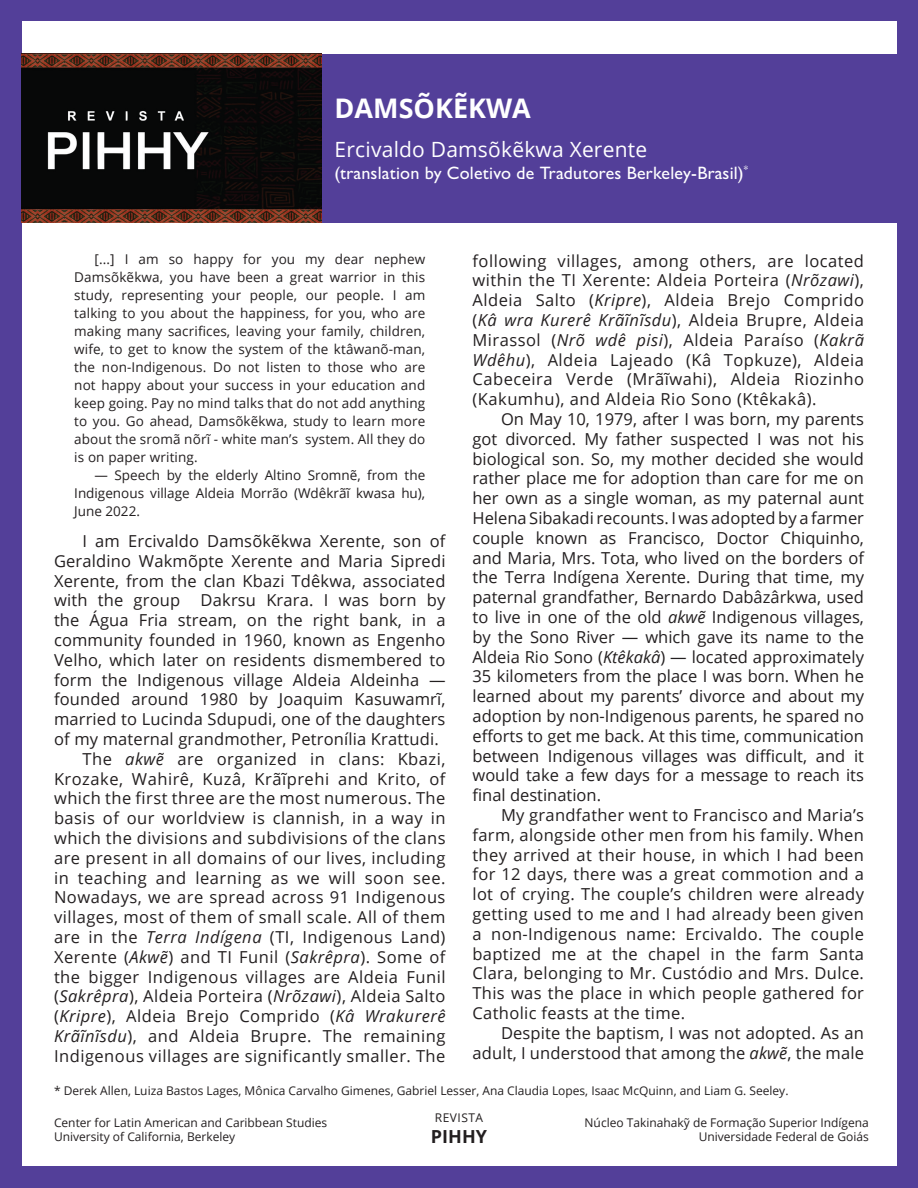
<style>
.page{position:relative;width:918px;height:1188px;background:#fff}
.page>*{position:absolute;margin:0;border:0;box-sizing:border-box;transform-origin:0 0}
.t1{font:700 27px "Open Sans";color:#fff}
.t2{font:21px "Open Sans";letter-spacing:.01em;color:#fff}
.t3{font:500 18px "Gill Sans Nova";letter-spacing:.01em;color:#fff}
.t4{font:700 18px "Open Sans";color:#231f20}
.t5{font:16.5px/19.8px "Open Sans";letter-spacing:.01em;color:#231f20;text-align:justify}
.t6{font:13.5px/18px "Open Sans";letter-spacing:.005em;color:#231f20;text-align:justify}
.Footnote{font:12px/14.4px "Open Sans";color:#231f20}
.Footnote-2{font:12px "Open Sans";letter-spacing:.04em;color:#231f20}
.s1{font-style:italic}
</style>
<div class="page">
<div style="left:0;top:0;width:918px;height:1188px;background:linear-gradient(to right,#523e99,#54409a)"></div>
<div style="left:22px;top:22px;width:874px;height:1144px;background:#fff"></div>
<div style="left:22px;top:54px;width:874px;height:168px;background:#533f99"></div>
<img style="left:22px;top:54px;width:299px;height:168px">
<h1 class="t1" style="left:335px;top:89px;width:198px">DAMSÕKẼKWA</h1>
<h2 class="t2" style="left:335px;top:135px;width:314px">Ercivaldo Damsõkẽkwa Xerente</h2>
<p class="t3" style="left:335px;top:162px;width:415px">(translation by Coletivo de Tradutores Berkeley-Brasil)<sup>*</sup></p>
<p class="t6" style="left:74px;top:250px;width:353px;text-indent:20px">[...] I am so happy for you my dear nephew Damsõkẽkwa, you have been a great warrior in this study, representing your people, our people. I am talking to you about the happiness, for you, who are making many sacrifices, leaving your family, children, wife, to get to know the system of the ktâwanõ-man, the non-Indigenous. Do not listen to those who are not happy about your success in your education and keep going. Pay no mind talks that do not add anything to you. Go ahead, Damsõkẽkwa, study to learn more about the sromã nõrĩ - white man’s system. All they do is on paper writing.</p>
<p class="t6" style="left:74px;top:466px;width:353px;text-indent:20px">— Speech by the elderly Altino Sromnẽ, from the Indigenous village Aldeia Morrão (Wdêkrãĩ kwasa hu), June 2022.</p>
<p class="t5" style="left:54px;top:531px;width:393px;text-indent:28px">I am Ercivaldo Damsõkẽkwa Xerente, son of Geraldino Wakmõpte Xerente and Maria Sipredi Xerente, from the clan Kbazi Tdêkwa, associated with the group Dakrsu Krara. I was born by the Água Fria stream, on the right bank, in a community founded in 1960, known as Engenho Velho, which later on residents dismembered to form the Indigenous village Aldeia Aldeinha — founded around 1980 by Joaquim Kasuwamrĩ, married to Lucinda Sdupudi, one of the daughters of my maternal grandmother, Petronília Krattudi.</p>
<p class="t5" style="left:54px;top:748px;width:393px;text-indent:28px">The <span class="s1">akwẽ</span> are organized in clans: Kbazi, Krozake, Wahirê, Kuzâ, Krãĩprehi and Krito, of which the first three are the most numerous. The basis of our worldview is clannish, in a way in which the divisions and subdivisions of the clans are present in all domains of our lives, including in teaching and learning as we will soon see.<br>Nowadays, we are spread across 91 Indigenous villages, most of them of small scale. All of them are in the <span class="s1">Terra Indígena</span> (TI, Indigenous Land)<br>Xerente (<span class="s1">Akwẽ</span>) and TI Funil (<span class="s1">Sakrêpra</span>). Some of the bigger Indigenous villages are Aldeia Funil (<span class="s1">Sakrêpra</span>), Aldeia Porteira (<span class="s1">Nrõzawi</span>), Aldeia Salto (<span class="s1">Kripre</span>), Aldeia Brejo Comprido (<span class="s1">Kâ Wrakurerê Krãĩnĩsdu</span>), and Aldeia Brupre. The remaining Indigenous villages are significantly smaller. The</p>
<p class="t5" style="left:473px;top:250px;width:393px">following villages, among others, are located within the TI Xerente: Aldeia Porteira (<span class="s1">Nrõzawi</span>), Aldeia Salto (<span class="s1">Kripre</span>), Aldeia Brejo Comprido (<span class="s1">Kâ wra Kurerê Krãĩnĩsdu</span>), Aldeia Brupre, Aldeia Mirassol (<span class="s1">Nrõ wdê pisi</span>), Aldeia Paraíso (<span class="s1">Kakrã Wdêhu</span>), Aldeia Lajeado (Kâ Topkuze), Aldeia Cabeceira Verde (Mrãĩwahi), Aldeia Riozinho (Kakumhu), and Aldeia Rio Sono (Ktêkakâ).</p>
<p class="t5" style="left:473px;top:409px;width:393px;text-indent:28px">On May 10, 1979, after I was born, my parents got divorced. My father suspected I was not his biological son. So, my mother decided she would rather place me for adoption than care for me on her own as a single woman, as my paternal aunt Helena Sibakadi recounts. I was adopted by a farmer couple known as Francisco, Doctor Chiquinho, and Maria, Mrs. Tota, who lived on the borders of the Terra Indígena Xerente. During that time, my paternal grandfather, Bernardo Dabâzârkwa, used to live in one of the old <span class="s1">akwẽ</span> Indigenous villages, by the Sono River — which gave its name to the Aldeia Rio Sono (<span class="s1">Ktêkakâ</span>) — located approximately 35 kilometers from the place I was born. When he learned about my parents’ divorce and about my adoption by non-Indigenous parents, he spared no efforts to get me back. At this time, communication between Indigenous villages was difficult, and it would take a few days for a message to reach its final destination.</p>
<p class="t5" style="left:473px;top:805px;width:393px;text-indent:28px">My grandfather went to Francisco and Maria’s farm, alongside other men from his family. When they arrived at their house, in which I had been for 12 days, there was a great commotion and a lot of crying. The couple’s children were already getting used to me and I had already been given a non-Indigenous name: Ercivaldo. The couple baptized me at the chapel in the farm Santa Clara, belonging to Mr. Custódio and Mrs. Dulce.<br>This was the place in which people gathered for Catholic feasts at the time.</p>
<p class="t5" style="left:473px;top:1022px;width:393px;text-align:right">Despite the baptism, I was not adopted. As an adult, I understood that among the <span class="s1">akwẽ</span>, the male</p>
<p class="Footnote" style="left:54px;top:1083px;width:736px">* Derek Allen, Luiza Bastos Lages, Mônica Carvalho Gimenes, Gabriel Lesser, Ana Claudia Lopes, Isaac McQuinn, and Liam G. Seeley.</p>
<p class="Footnote-2" style="left:435px;top:1109px;width:50px">REVISTA</p>
<p class="t4" style="left:431px;top:1124px;width:58px">PIHHY</p>
<p class="Footnote" style="left:54px;top:1115px;width:275px">Center for Latin American and Caribbean Studies<br>University of California, Berkeley</p>
<p class="Footnote" style="left:585px;top:1115px;width:286px;text-align:right">Núcleo Takinahakỹ de Formação Superior Indígena<br>Universidade Federal de Goiás</p>
</div>
